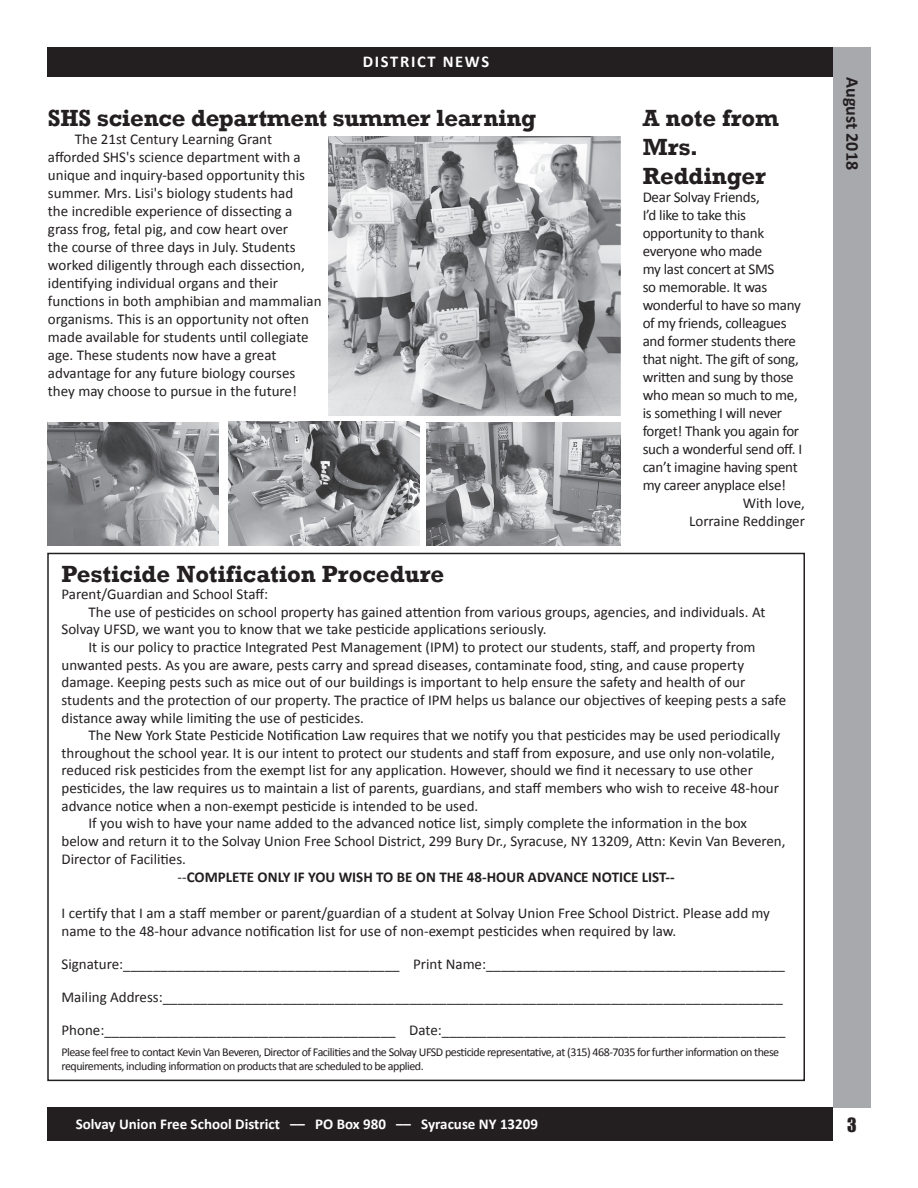
<style>
.page{position:relative;width:918px;height:1188px;background:#fff}
.page>*{position:absolute;margin:0;border:0;box-sizing:border-box;transform-origin:0 0}
.t1{font:700 24px/28.8px "Rockwell";color:#231f20}
.t2{font:700 18px "Calibri";color:#231f20}
.t3{font:18px "Impact";color:#231f20}
.t4{font:700 16.5px "Calibri";letter-spacing:.1em;color:#fff}
.t5{font:15px/18px "Calibri";color:#231f20}
.t6{font:15px/18px "Calibri";letter-spacing:-.02em;color:#231f20}
.t7{font:700 15px "Calibri";color:#231f20}
.t8{font:700 15px "Calibri";color:#fff}
.t9{font:12px/14.4px "Calibri";letter-spacing:-.04em;color:#231f20}
.s1{font-weight:400}
</style>
<div class="page">
<div style="left:47px;top:1108px;width:786px;height:33px;background:#231f20"></div>
<div style="left:833px;top:47px;width:38px;height:1061px;background:#a8a9ad"></div>
<div style="left:47px;top:47px;width:786px;height:30px;background:#231f20"></div>
<img style="left:48px;top:423px;width:171px;height:123px">
<img style="left:328px;top:136px;width:293px;height:280px">
<img style="left:228px;top:422px;width:191px;height:124px">
<img style="left:426px;top:423px;width:195px;height:123px">
<p class="t4" style="left:363px;top:51px;width:128px">DISTRICT NEWS</p>
<p class="t1" style="left:48px;top:104px;width:490px">SHS science department summer learning</p>
<p class="t5" style="left:48px;top:130px;width:275px;text-indent:27px">The 21st Century Learning Grant afforded SHS's science department with a unique and inquiry-based opportunity this summer. Mrs. Lisi's biology students had<br>the incredible experience of dissecting a grass frog, fetal pig, and cow heart over<br>the course of three days in July. Students worked diligently through each dissection, identifying individual organs and their functions in both amphibian and mammalian organisms. This is an opportunity not often made available for students until collegiate age. These students now have a great advantage for any future biology courses they may choose to pursue in the future!</p>
<p class="t1" style="left:643px;top:104px;width:138px">A note from<br>Mrs.<br>Reddinger</p>
<p class="t6" style="left:643px;top:188px;width:119px">Dear Solvay Friends,</p>
<p class="t6" style="left:643px;top:206px;width:161px">I’d like to take this opportunity to thank everyone who made<br>my last concert at SMS<br>so memorable. It was wonderful to have so many of my friends, colleagues and former students there that night. The gift of song, written and sung by those who mean so much to me, is something I will never forget! Thank you again for such a wonderful send off. I can’t imagine having spent my career anyplace else!</p>
<p class="t5" style="left:743px;top:494px;width:64px">With love,</p>
<p class="t5" style="left:689px;top:512px;width:117px">Lorraine Reddinger</p>
<p class="t1" style="left:62px;top:559px;width:384px">Pesticide Notification Procedure</p>
<p class="t5" style="left:62px;top:585px;width:208px">Parent/Guardian and School Staff:</p>
<p class="t5" style="left:62px;top:603px;width:705px;text-indent:27px">The use of pesticides on school property has gained attention from various groups, agencies, and individuals. At<br>Solvay UFSD, we want you to know that we take pesticide applications seriously.</p>
<p class="t5" style="left:62px;top:638px;width:726px;text-indent:27px">It is our policy to practice Integrated Pest Management (IPM) to protect our students, staff, and property from unwanted pests. As you are aware, pests carry and spread diseases, contaminate food, sting, and cause property damage. Keeping pests such as mice out of our buildings is important to help ensure the safety and health of our students and the protection of our property. The practice of IPM helps us balance our objectives of keeping pests a safe distance away while limiting the use of pesticides.</p>
<p class="t5" style="left:62px;top:726px;width:720px;text-indent:27px">The New York State Pesticide Notification Law requires that we notify you that pesticides may be used periodically throughout the school year. It is our intent to protect our students and staff from exposure, and use only non-volatile, reduced risk pesticides from the exempt list for any application. However, should we find it necessary to use other pesticides, the law requires us to maintain a list of parents, guardians, and staff members who wish to receive 48-hour advance notice when a non-exempt pesticide is intended to be used.</p>
<p class="t5" style="left:62px;top:815px;width:726px;text-indent:27px">If you wish to have your name added to the advanced notice list, simply complete the information in the box below and return it to the Solvay Union Free School District, 299 Bury Dr., Syracuse, NY 13209, Attn: Kevin Van Beveren,<br>Director of Facilities.</p>
<p class="t7" style="left:178px;top:867px;width:499px"><span class="s1">--</span>COMPLETE ONLY IF YOU WISH TO BE ON THE 48-HOUR ADVANCE NOTICE LIST--</p>
<p class="t5" style="left:62px;top:904px;width:710px">I certify that I am a staff member or parent/guardian of a student at Solvay Union Free School District. Please add my name to the 48-hour advance notification list for use of non-exempt pesticides when required by law.</p>
<p class="t5" style="left:62px;top:955px;width:725px">Signature:_____________________________________ Print Name:________________________________________</p>
<p class="t5" style="left:62px;top:988px;width:723px">Mailing Address:___________________________________________________________________________________</p>
<p class="t5" style="left:62px;top:1021px;width:726px">Phone:_______________________________________ Date:______________________________________________</p>
<p class="t9" style="left:62px;top:1045px;width:719px">Please feel free to contact Kevin Van Beveren, Director of Facilities and the Solvay UFSD pesticide representative, at (315) 468-7035 for further information on these requirements, including information on products that are scheduled to be applied.</p>
<p class="t8" style="left:76px;top:1115px;width:464px">Solvay Union Free School District –– PO Box 980 –– Syracuse NY 13209</p>
<p class="t2" style="left:864px;top:77px;width:94px;rotate:90deg">August 2018</p>
<p class="t3" style="left:847px;top:1111px;width:11px">3</p>
</div>
